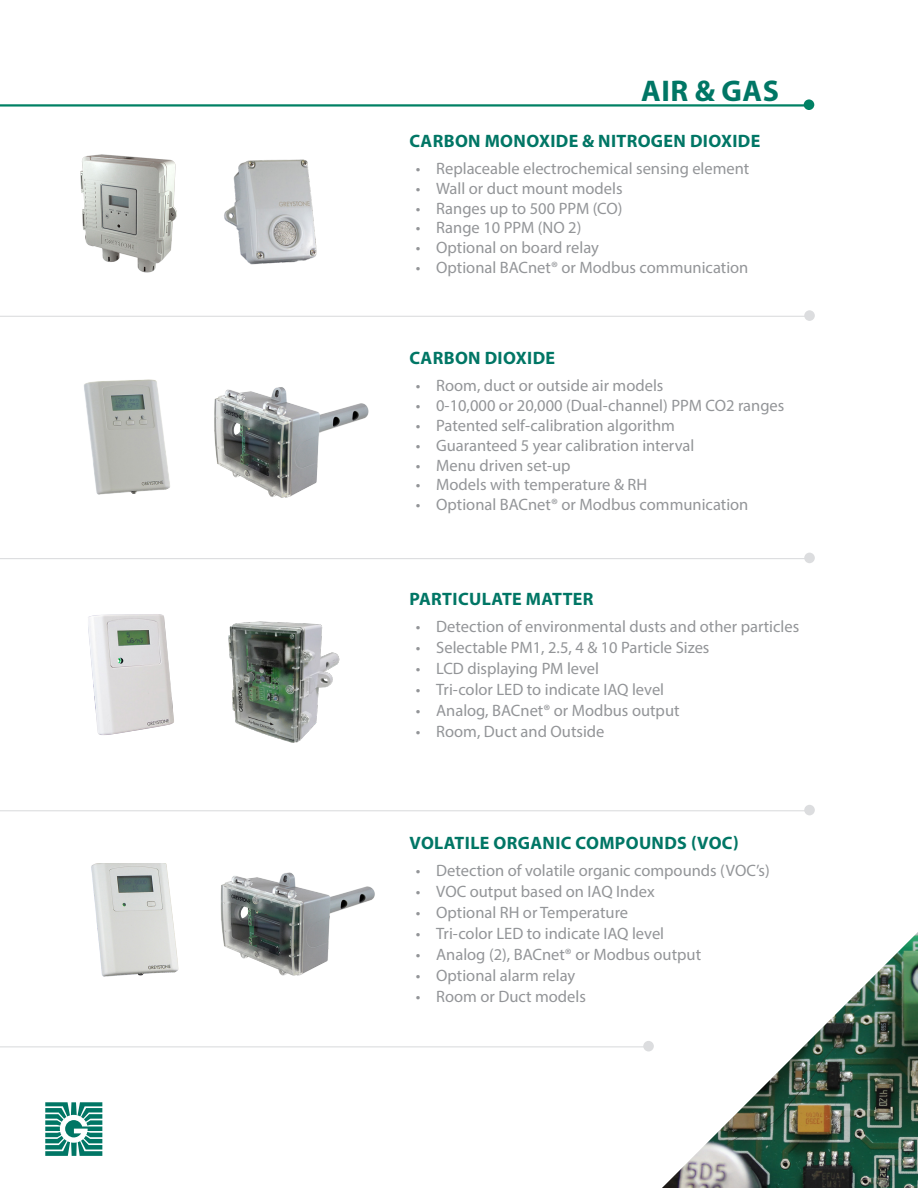
<style>
.page{position:relative;width:918px;height:1188px;background:#fff}
.page>*{position:absolute;margin:0;border:0;box-sizing:border-box;transform-origin:0 0}
.t1{font:700 30px "Myriad Pro";letter-spacing:.02em;color:#007665}
.t2{font:700 18px "Myriad Pro";letter-spacing:.02em;color:#007665}
.t3{font:16.5px "Myriad Pro";color:#939598}
</style>
<div class="page">
<div style="left:802px;top:98px;width:14px;height:14px;background:#008164;border-radius:50%"></div>
<div style="left:801px;top:96px;width:16px;height:17px;border:3px solid #fff;border-radius:50%"></div>
<hr style="left:0;top:104px;width:808px;height:3px;background:#008164">
<div style="left:803px;top:309px;width:13px;height:13px;background:#dcdddf;border-radius:50%"></div>
<div style="left:801px;top:307px;width:17px;height:17px;border:3px solid #fff;border-radius:50%"></div>
<hr style="left:0;top:316px;width:808px;height:1px;background:#dcdddf">
<div style="left:642px;top:1039px;width:13px;height:14px;background:#dcdddf;border-radius:50%"></div>
<div style="left:640px;top:1038px;width:17px;height:16px;border:3px solid #fff;border-radius:50%"></div>
<hr style="left:0;top:1046px;width:647px;height:1px;background:#dcdddf">
<img style="left:220px;top:872px;width:155px;height:104px">
<img style="left:224px;top:159px;width:93px;height:106px">
<svg style="left:45px;top:1102px;width:57px;height:54px"></svg>
<div style="left:803px;top:551px;width:13px;height:14px;background:#dcdddf;border-radius:50%"></div>
<div style="left:801px;top:550px;width:17px;height:16px;border:3px solid #fff;border-radius:50%"></div>
<hr style="left:0;top:558px;width:808px;height:1px;background:#dcdddf">
<img style="left:91px;top:864px;width:88px;height:113px">
<div style="left:803px;top:803px;width:13px;height:14px;background:#dcdddf;border-radius:50%"></div>
<div style="left:801px;top:802px;width:17px;height:16px;border:3px solid #fff;border-radius:50%"></div>
<hr style="left:0;top:810px;width:808px;height:1px;background:#dcdddf">
<img style="left:80px;top:154px;width:97px;height:119px">
<img style="left:214px;top:387px;width:155px;height:111px">
<img style="left:84px;top:379px;width:86px;height:116px">
<img style="left:88px;top:614px;width:86px;height:121px">
<img style="left:228px;top:621px;width:112px;height:122px">
<img style="left:662px;top:932px;width:256px;height:256px">
<p class="t1" style="left:641px;top:71px;width:139px">AIR &amp; GAS</p>
<p class="t2" style="left:409px;top:129px;width:353px">CARBON MONOXIDE &amp; NITROGEN DIOXIDE</p>
<p class="t3" style="left:416px;top:158px;width:335px">• Replaceable electrochemical sensing element</p>
<p class="t3" style="left:416px;top:178px;width:208px">• Wall or duct mount models</p>
<p class="t3" style="left:416px;top:198px;width:208px">• Ranges up to 500 PPM (CO)</p>
<p class="t3" style="left:416px;top:218px;width:167px">• Range 10 PPM (NO 2)</p>
<p class="t3" style="left:416px;top:237px;width:185px">• Optional on board relay</p>
<p class="t3" style="left:416px;top:257px;width:334px">• Optional BACnet® or Modbus communication</p>
<p class="t2" style="left:409px;top:347px;width:147px">CARBON DIOXIDE</p>
<p class="t3" style="left:416px;top:376px;width:249px">• Room, duct or outside air models</p>
<p class="t3" style="left:416px;top:396px;width:370px">• 0-10,000 or 20,000 (Dual-channel) PPM CO2 ranges</p>
<p class="t3" style="left:416px;top:415px;width:261px">• Patented self-calibration algorithm</p>
<p class="t3" style="left:416px;top:435px;width:280px">• Guaranteed 5 year calibration interval</p>
<p class="t3" style="left:416px;top:455px;width:156px">• Menu driven set-up</p>
<p class="t3" style="left:416px;top:475px;width:233px">• Models with temperature &amp; RH</p>
<p class="t3" style="left:416px;top:495px;width:334px">• Optional BACnet® or Modbus communication</p>
<p class="t2" style="left:409px;top:587px;width:186px">PARTICULATE MATTER</p>
<p class="t3" style="left:416px;top:617px;width:385px">• Detection of environmental dusts and other particles</p>
<p class="t3" style="left:416px;top:638px;width:295px">• Selectable PM1, 2.5, 4 &amp; 10 Particle Sizes</p>
<p class="t3" style="left:416px;top:659px;width:185px">• LCD displaying PM level</p>
<p class="t3" style="left:416px;top:680px;width:250px">• Tri-color LED to indicate IAQ level</p>
<p class="t3" style="left:416px;top:701px;width:265px">• Analog, BACnet® or Modbus output</p>
<p class="t3" style="left:416px;top:722px;width:190px">• Room, Duct and Outside</p>
<p class="t2" style="left:409px;top:831px;width:331px">VOLATILE ORGANIC COMPOUNDS (VOC)</p>
<p class="t3" style="left:416px;top:860px;width:355px">• Detection of volatile organic compounds (VOC’s)</p>
<p class="t3" style="left:416px;top:881px;width:240px">• VOC output based on IAQ Index</p>
<p class="t3" style="left:416px;top:902px;width:214px">• Optional RH or Temperature</p>
<p class="t3" style="left:416px;top:923px;width:250px">• Tri-color LED to indicate IAQ level</p>
<p class="t3" style="left:416px;top:944px;width:287px">• Analog (2), BACnet® or Modbus output</p>
<p class="t3" style="left:416px;top:965px;width:161px">• Optional alarm relay</p>
<p class="t3" style="left:416px;top:986px;width:172px">• Room or Duct models</p>
</div>
